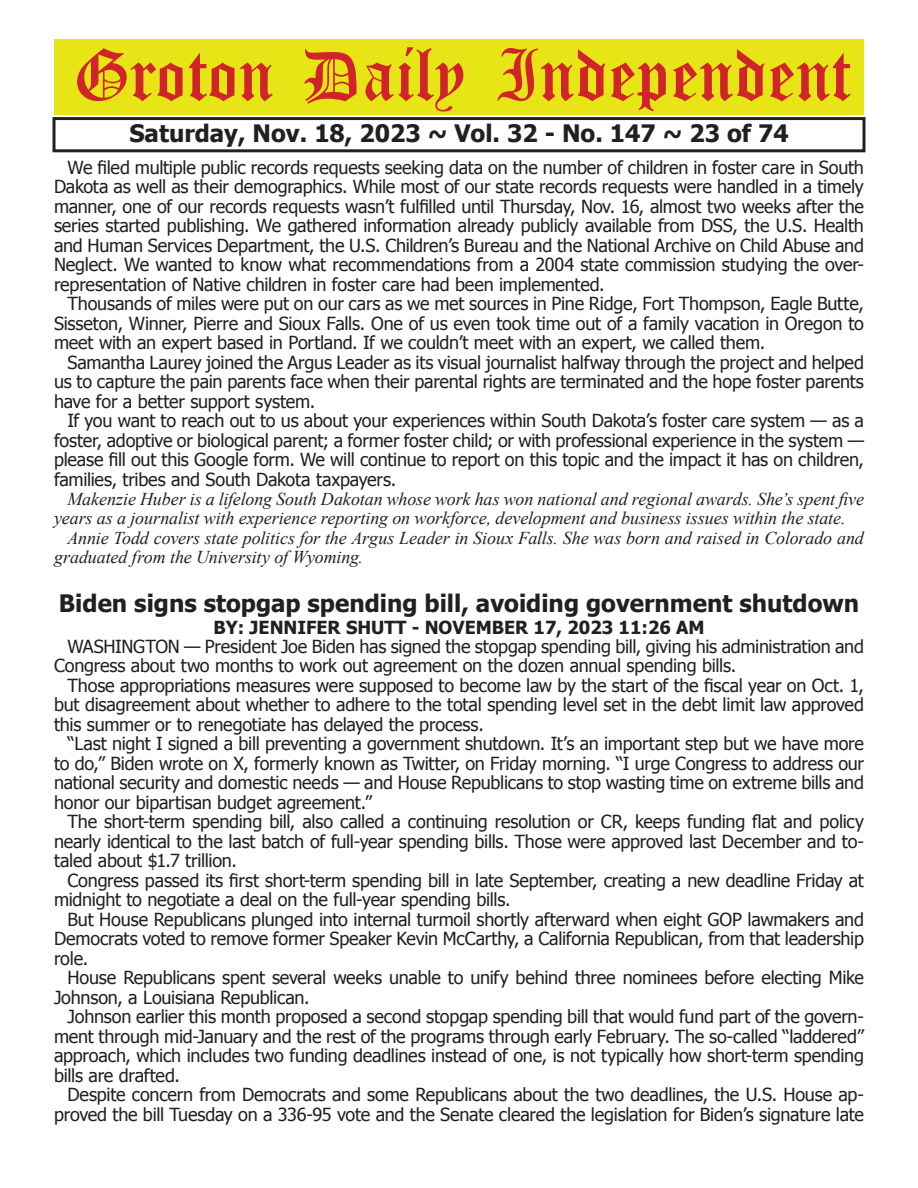
<style>
.page{position:relative;width:918px;height:1188px;background:#fff}
.page>*{position:absolute;margin:0;border:0;box-sizing:border-box;transform-origin:0 0}
.t1{font:54px "Old English Five";color:#d1232a}
.t2{font:700 24px "Tahoma";color:#231f20}
.t3{font:18px/19.5px "Tahoma";letter-spacing:-.01em;color:#231f20;text-align:justify}
.t4{font:italic 18px/19.5px "Times New Roman";letter-spacing:-.005em;color:#231f20}
.t5{font:700 18px "Tahoma";color:#231f20}
</style>
<div class="page">
<div style="left:52px;top:117px;width:814px;height:35px;border:3px solid #231f20"></div>
<div style="left:54px;top:40px;width:810px;height:75px;background:#e7e515"></div>
<h1 class="t1" style="left:73px;top:50px;width:779px">Groton Daily Independent</h1>
<h2 class="t2" style="left:129px;top:116px;width:661px">Saturday, Nov. 18, 2023 ~ Vol. 32 - No. 147 ~ 23 of 74</h2>
<p class="t3" style="left:54px;top:156px;width:812px;text-indent:14px">We filed multiple public records requests seeking data on the number of children in foster care in South Dakota as well as their demographics. While most of our state records requests were handled in a timely manner, one of our records requests wasn’t fulfilled until Thursday, Nov. 16, almost two weeks after the series started publishing. We gathered information already publicly available from DSS, the U.S. Health and Human Services Department, the U.S. Children’s Bureau and the National Archive on Child Abuse and Neglect. We wanted to know what recommendations from a 2004 state commission studying the over&shy;representation of Native children in foster care had been implemented.</p>
<p class="t3" style="left:54px;top:293px;width:812px;text-indent:14px">Thousands of miles were put on our cars as we met sources in Pine Ridge, Fort Thompson, Eagle Butte, Sisseton, Winner, Pierre and Sioux Falls. One of us even took time out of a family vacation in Oregon to meet with an expert based in Portland. If we couldn’t meet with an expert, we called them.</p>
<p class="t3" style="left:54px;top:351px;width:812px;text-indent:14px">Samantha Laurey joined the Argus Leader as its visual journalist halfway through the project and helped us to capture the pain parents face when their parental rights are terminated and the hope foster parents have for a better support system.</p>
<p class="t3" style="left:54px;top:410px;width:812px;text-indent:14px">If you want to reach out to us about your experiences within South Dakota’s foster care system — as a foster, adoptive or biological parent; a former foster child; or with professional experience in the system — please fill out this Google form. We will continue to report on this topic and the impact it has on children, families, tribes and South Dakota taxpayers.</p>
<p class="t4" style="left:54px;top:489px;width:812px;text-indent:14px">Makenzie Huber is a lifelong South Dakotan whose work has won national and regional awards. She’s spent five years as a journalist with experience reporting on workforce, development and business issues within the state.</p>
<p class="t4" style="left:54px;top:528px;width:811px;text-indent:14px">Annie Todd covers state politics for the Argus Leader in Sioux Falls. She was born and raised in Colorado and graduated from the University of Wyoming.</p>
<h2 class="t2" style="left:59px;top:586px;width:802px">Biden signs stopgap spending bill, avoiding government shutdown</h2>
<p class="t5" style="left:213px;top:614px;width:493px">BY: JENNIFER SHUTT - NOVEMBER 17, 2023 11:26 AM</p>
<p class="t3" style="left:54px;top:636px;width:812px;text-indent:14px">WASHINGTON — President Joe Biden has signed the stopgap spending bill, giving his administration and<br>Congress about two months to work out agreement on the dozen annual spending bills.</p>
<p class="t3" style="left:54px;top:675px;width:812px;text-indent:14px">Those appropriations measures were supposed to become law by the start of the fiscal year on Oct. 1, but disagreement about whether to adhere to the total spending level set in the debt limit law approved this summer or to renegotiate has delayed the process.</p>
<p class="t3" style="left:54px;top:733px;width:812px;text-indent:14px">“Last night I signed a bill preventing a government shutdown. It’s an important step but we have more to do,” Biden wrote on X, formerly known as Twitter, on Friday morning. “I urge Congress to address our national security and domestic needs — and House Republicans to stop wasting time on extreme bills and honor our bipartisan budget agreement.”</p>
<p class="t3" style="left:54px;top:811px;width:812px;text-indent:14px">The short-term spending bill, also called a continuing resolution or CR, keeps funding flat and policy nearly identical to the last batch of full-year spending bills. Those were approved last December and to&shy;taled about $1.7 trillion.</p>
<p class="t3" style="left:54px;top:870px;width:811px;text-indent:14px">Congress passed its first short-term spending bill in late September, creating a new deadline Friday at midnight to negotiate a deal on the full-year spending bills.</p>
<p class="t3" style="left:54px;top:909px;width:811px;text-indent:14px">But House Republicans plunged into internal turmoil shortly afterward when eight GOP lawmakers and Democrats voted to remove former Speaker Kevin McCarthy, a California Republican, from that leadership role.</p>
<p class="t3" style="left:54px;top:967px;width:811px;text-indent:14px">House Republicans spent several weeks unable to unify behind three nominees before electing Mike<br>Johnson, a Louisiana Republican.</p>
<p class="t3" style="left:54px;top:1006px;width:812px;text-indent:14px">Johnson earlier this month proposed a second stopgap spending bill that would fund part of the govern&shy;ment through mid-January and the rest of the programs through early February. The so-called “laddered” approach, which includes two funding deadlines instead of one, is not typically how short-term spending bills are drafted.</p>
<p class="t3" style="left:54px;top:1084px;width:812px;text-align:right">Despite concern from Democrats and some Republicans about the two deadlines, the U.S. House ap&shy;proved the bill Tuesday on a 336-95 vote and the Senate cleared the legislation for Biden’s signature late</p>
</div>
